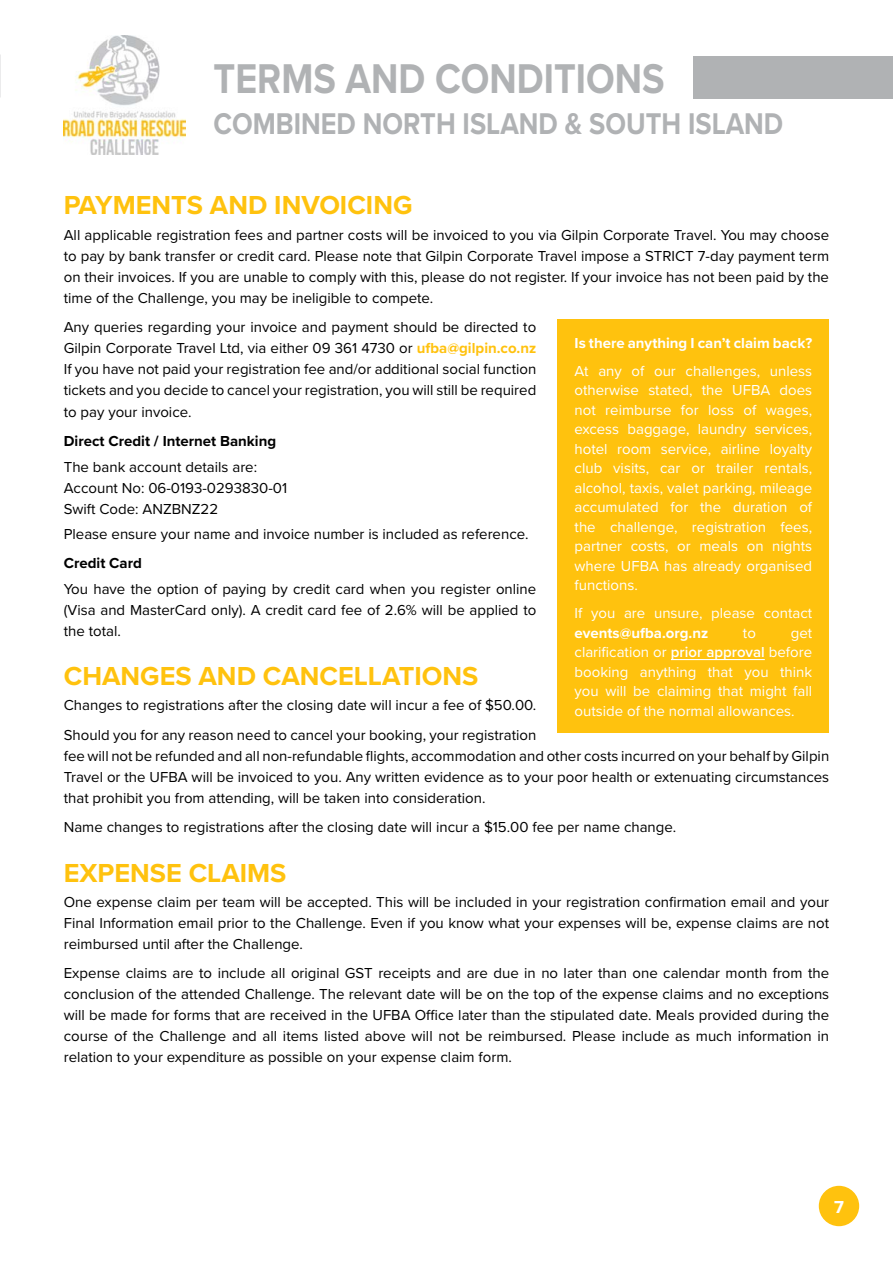
<style>
.page{position:relative;width:893px;height:1263px;background:#fff}
.page>*{position:absolute;margin:0;border:0;box-sizing:border-box;transform-origin:0 0}
.t1{font:700 43.2px "Proxima Nova";color:#b0b2b4;scale:.87 1}
.t2{font:700 31.05px "Proxima Nova";color:#b0b2b4;scale:.87 1}
.t3{font:700 27px "Proxima Nova";color:#ffc20e}
.t4{font:700 18px "Proxima Nova";color:#fff}
.t5{font:15px/21px "Proxima Nova";color:#000;text-align:justify}
.t6{font:15px/19.5px "Proxima Nova";color:#fff;text-align:justify}
.t7{font:700 15px "Proxima Nova";color:#fff}
.t8{font:700 15px "Proxima Nova";color:#000}
.s1{font-weight:700;color:#ffc20e}
.s2{font-weight:600}
</style>
<div class="page">
<div style="left:819px;top:1186px;width:40px;height:40px;background:#ffc20e;border-radius:50%"></div>
<div style="left:558px;top:319px;width:271px;height:414px;background:#ffc20e"></div>
<hr style="left:671px;top:659px;width:94px;height:1px;background:#fff">
<div style="left:693px;top:56px;width:200px;height:42px;background:#b0b2b4"></div>
<img style="left:64px;top:36px;width:121px;height:119px">
<h1 class="t1" style="left:214px;top:47px;width:520px">TERMS AND CONDITIONS</h1>
<h2 class="t2" style="left:214px;top:101px;width:656px">COMBINED NORTH ISLAND &amp; SOUTH ISLAND</h2>
<h3 class="t3" style="left:64px;top:185px;width:350px">PAYMENTS AND INVOICING</h3>
<p class="t5" style="left:64px;top:223px;width:767px">All applicable registration fees and partner costs will be invoiced to you via Gilpin Corporate Travel. You may choose to pay by bank transfer or credit card. Please note that Gilpin Corporate Travel impose a STRICT 7-day payment term on their invoices. If you are unable to comply with this, please do not register. If your invoice has not been paid by the time of the Challenge, you may be ineligible to compete.</p>
<p class="t5" style="left:64px;top:316px;width:474px">Any queries regarding your invoice and payment should be directed to Gilpin Corporate Travel Ltd, via either 09 361 4730 or <span class="s1">ufba@gilpin.co.nz </span>If you have not paid your registration fee and/or additional social function tickets and you decide to cancel your registration, you will still be required to pay your invoice.</p>
<p class="t8" style="left:64px;top:430px;width:214px">Direct Credit / Internet Banking</p>
<p class="t5" style="left:64px;top:455px;width:225px;text-align:left">The bank account details are:<br>Account No: 06-0193-0293830-01<br>Swift Code: ANZBNZ22</p>
<p class="t5" style="left:64px;top:523px;width:466px">Please ensure your name and invoice number is included as reference.</p>
<p class="t8" style="left:64px;top:552px;width:80px">Credit Card</p>
<p class="t5" style="left:64px;top:577px;width:474px">You have the option of paying by credit card when you register online (Visa and MasterCard only). A credit card fee of 2.6% will be applied to the total.</p>
<h3 class="t3" style="left:64px;top:656px;width:416px">CHANGES AND CANCELLATIONS</h3>
<p class="t5" style="left:64px;top:690px;width:474px;line-height:29.5px">Changes to registrations after the closing date will incur a fee of $50.00.<br>Should you for any reason need to cancel your booking, your registration</p>
<p class="t5" style="left:64px;top:744px;width:767px">fee will not be refunded and all non-refundable flights, accommodation and other costs incurred on your behalf by Gilpin Travel or the UFBA will be invoiced to you. Any written evidence as to your poor health or extenuating circumstances that prohibit you from attending, will be taken into consideration.</p>
<p class="t5" style="left:64px;top:816px;width:614px">Name changes to registrations after the closing date will incur a $15.00 fee per name change.</p>
<h3 class="t3" style="left:64px;top:852px;width:224px">EXPENSE CLAIMS</h3>
<p class="t5" style="left:64px;top:891px;width:767px">One expense claim per team will be accepted. This will be included in your registration confirmation email and your Final Information email prior to the Challenge. Even if you know what your expenses will be, expense claims are not reimbursed until after the Challenge.</p>
<p class="t5" style="left:64px;top:962px;width:767px">Expense claims are to include all original GST receipts and are due in no later than one calendar month from the conclusion of the attended Challenge. The relevant date will be on the top of the expense claims and no exceptions will be made for forms that are received in the UFBA Office later than the stipulated date. Meals provided during the course of the Challenge and all items listed above will not be reimbursed. Please include as much information in relation to your expenditure as possible on your expense claim form.</p>
<p class="t7" style="left:575px;top:332px;width:239px">Is there anything I can’t claim back?</p>
<p class="t6" style="left:575px;top:360px;width:239px">At any of our challenges, unless otherwise stated, the UFBA does not reimburse for loss of wages, excess baggage, laundry services, hotel room service, airline loyalty club visits, car or trailer rentals, alcohol, taxis, valet parking, mileage accumulated for the duration of the challenge, registration fees, partner costs, or meals on nights where UFBA has already organised functions.</p>
<p class="t6" style="left:575px;top:603px;width:239px">If you are unsure, please contact</p>
<p class="t7" style="left:575px;top:622px;width:135px">events@ufba.org.nz</p>
<p class="t6" style="left:743px;top:622px;width:14px">to</p>
<p class="t6" style="left:575px;top:622px;width:239px;text-indent:216px">get clarification or <span class="s2">prior approval</span> before booking anything that you think you will be claiming that might fall outside of the normal allowances.</p>
<p class="t4" style="left:834px;top:1194px;width:11px">7</p>
</div>
